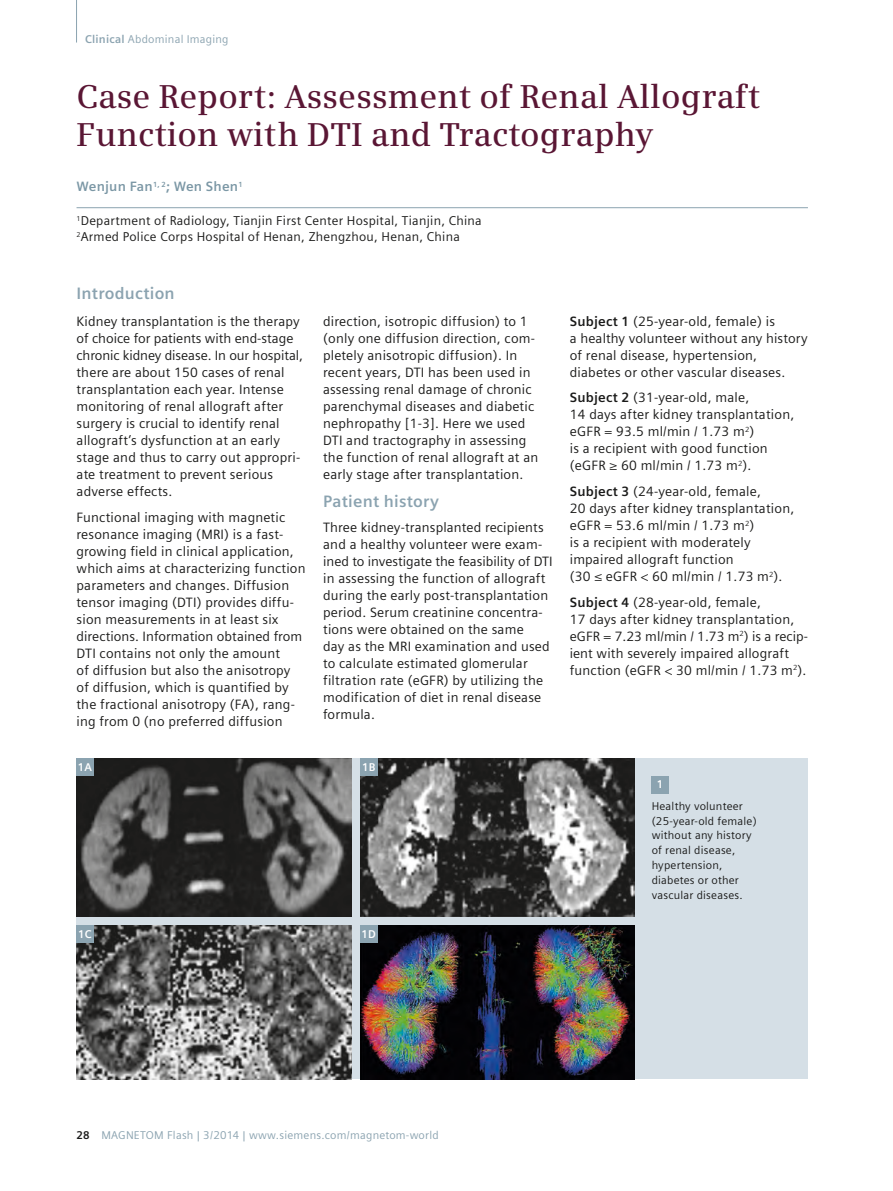
<style>
.page{position:relative;width:893px;height:1191px;background:#fff}
.page>*{position:absolute;margin:0;border:0;box-sizing:border-box;transform-origin:0 0}
.t1{font:600 33px/38.2px "Siemens Serif";letter-spacing:.005em;color:#5a1634}
.t2{font:700 16.5px "Siemens Sans";letter-spacing:.015em;color:#8ba3b0}
.t3{font:13.5px/17px "Siemens Sans";letter-spacing:.015em;color:#1a1a19}
.t4{font:700 13.5px "Siemens Sans";letter-spacing:.015em;color:#7b97a5}
.t5{font:12.75px/16.2px "Siemens Sans";letter-spacing:.02em;color:#1a1a19}
.t6{font:11.25px/14.9px "Siemens Sans";letter-spacing:.02em;color:#1a1a19}
.t7{font:11.25px "Siemens Sans";letter-spacing:.02em;color:#8ba3b0}
.t8{font:700 11.25px "Siemens Sans";letter-spacing:.02em;color:#fff}
.s1{font-weight:700}
.s2{font-weight:700;color:#1a1a19}
</style>
<div class="page">
<hr style="left:77px;top:207px;width:731px;height:1px;background:#8ba3b0">
<hr style="left:76px;top:0;width:1px;height:43px;background:#8ba3b0">
<div style="left:77px;top:758px;width:731px;height:321px;background:#d5dfe6"></div>
<div style="left:652px;top:776px;width:17px;height:17px;background:#8ba3b0"></div>
<img style="left:77px;top:758px;width:275px;height:159px">
<img style="left:360px;top:758px;width:275px;height:159px">
<img style="left:77px;top:925px;width:275px;height:154px">
<img style="left:360px;top:925px;width:275px;height:154px">
<div style="left:77px;top:758px;width:17px;height:17px;background:#8ba3b0"></div>
<div style="left:360px;top:758px;width:17px;height:17px;background:#8ba3b0"></div>
<div style="left:77px;top:925px;width:17px;height:17px;background:#8ba3b0"></div>
<div style="left:360px;top:925px;width:17px;height:17px;background:#8ba3b0"></div>
<p class="t7" style="left:85px;top:32px;width:145px"><span class="s1">Clinical</span> Abdominal Imaging</p>
<h1 class="t1" style="left:77px;top:77px;width:685px">Case Report: Assessment of Renal Allograft<br>Function with DTI and Tractography</h1>
<p class="t4" style="left:77px;top:178px;width:168px">Wenjun Fan<sup>1,</sup> <sup>2</sup>; Wen Shen<sup>1</sup></p>
<p class="t5" style="left:77px;top:213px;width:407px"><sup>1</sup>Department of Radiology, Tianjin First Center Hospital, Tianjin, China<br><sup>2</sup>Armed Police Corps Hospital of Henan, Zhengzhou, Henan, China</p>
<p class="t2" style="left:77px;top:284px;width:100px">Introduction</p>
<p class="t3" style="left:77px;top:313px;width:228px">Kidney transplantation is the therapy of choice for patients with end-stage chronic kidney disease. In our hospital, there are about 150 cases of renal transplantation each year. Intense monitoring of renal allograft after surgery is crucial to identify renal allograft’s dysfunction at an early stage and thus to carry out appropri&shy;ate treatment to prevent serious adverse effects.</p>
<p class="t3" style="left:77px;top:508px;width:231px">Functional imaging with magnetic resonance imaging (MRI) is a fast&shy;growing field in clinical application, which aims at characterizing function parameters and changes. Diffusion tensor imaging (DTI) provides diffu&shy;sion measurements in at least six directions. Information obtained from DTI contains not only the amount<br>of diffusion but also the anisotropy of diffusion, which is quantified by the fractional anisotropy (FA), rang&shy;ing from 0 (no preferred diffusion</p>
<p class="t3" style="left:323px;top:313px;width:217px">direction, isotropic diffusion) to 1 (only one diffusion direction, com&shy;pletely anisotropic diffusion). In recent years, DTI has been used in assessing renal damage of chronic parenchymal diseases and diabetic nephropathy [1-3]. Here we used DTI and tractography in assessing the function of renal allograft at an early stage after transplantation.</p>
<p class="t2" style="left:323px;top:491px;width:117px">Patient history</p>
<p class="t3" style="left:323px;top:519px;width:231px">Three kidney-transplanted recipients and a healthy volunteer were exam&shy;ined to investigate the feasibility of DTI in assessing the function of allograft during the early post-transplantation period. Serum creatinine concentra&shy;tions were obtained on the same<br>day as the MRI examination and used to calculate estimated glomerular filtration rate (eGFR) by utilizing the modification of diet in renal disease formula.</p>
<p class="t8" style="left:78px;top:760px;width:16px">1A</p>
<p class="t8" style="left:362px;top:760px;width:15px">1B</p>
<p class="t8" style="left:78px;top:927px;width:15px">1C</p>
<p class="t8" style="left:362px;top:927px;width:16px">1D</p>
<p class="t3" style="left:570px;top:313px;width:239px"><span class="s1">Subject 1</span> (25-year-old, female) is<br>a healthy volunteer without any history of renal disease, hypertension, diabetes or other vascular diseases.</p>
<p class="t3" style="left:570px;top:389px;width:226px"><span class="s1">Subject 2</span> (31-year-old, male,<br>14 days after kidney transplantation, eGFR = 93.5 ml/min / 1.73 m<sup>2</sup>)<br>is a recipient with good function (eGFR ≥ 60 ml/min / 1.73 m<sup>2</sup>).</p>
<p class="t3" style="left:570px;top:483px;width:226px"><span class="s1">Subject 3</span> (24-year-old, female,<br>20 days after kidney transplantation, eGFR = 53.6 ml/min / 1.73 m<sup>2</sup>)<br>is a recipient with moderately impaired allograft function<br>(30 ≤ eGFR &lt; 60 ml/min / 1.73 m<sup>2</sup>).</p>
<p class="t3" style="left:570px;top:593px;width:240px"><span class="s1">Subject 4</span> (28-year-old, female,<br>17 days after kidney transplantation, eGFR = 7.23 ml/min / 1.73 m<sup>2</sup>) is a recip&shy;ient with severely impaired allograft function (eGFR &lt; 30 ml/min / 1.73 m<sup>2</sup>).</p>
<p class="t8" style="left:657px;top:778px;width:8px">1</p>
<p class="t6" style="left:652px;top:798px;width:107px">Healthy volunteer (25-year-old female) without any history of renal disease, hypertension, diabetes or other vascular diseases.</p>
<p class="t7" style="left:77px;top:1129px;width:364px"><span class="s2">28</span> MAGNETOM Flash | 3/2014 | www.siemens.com/magnetom-world</p>
</div>
